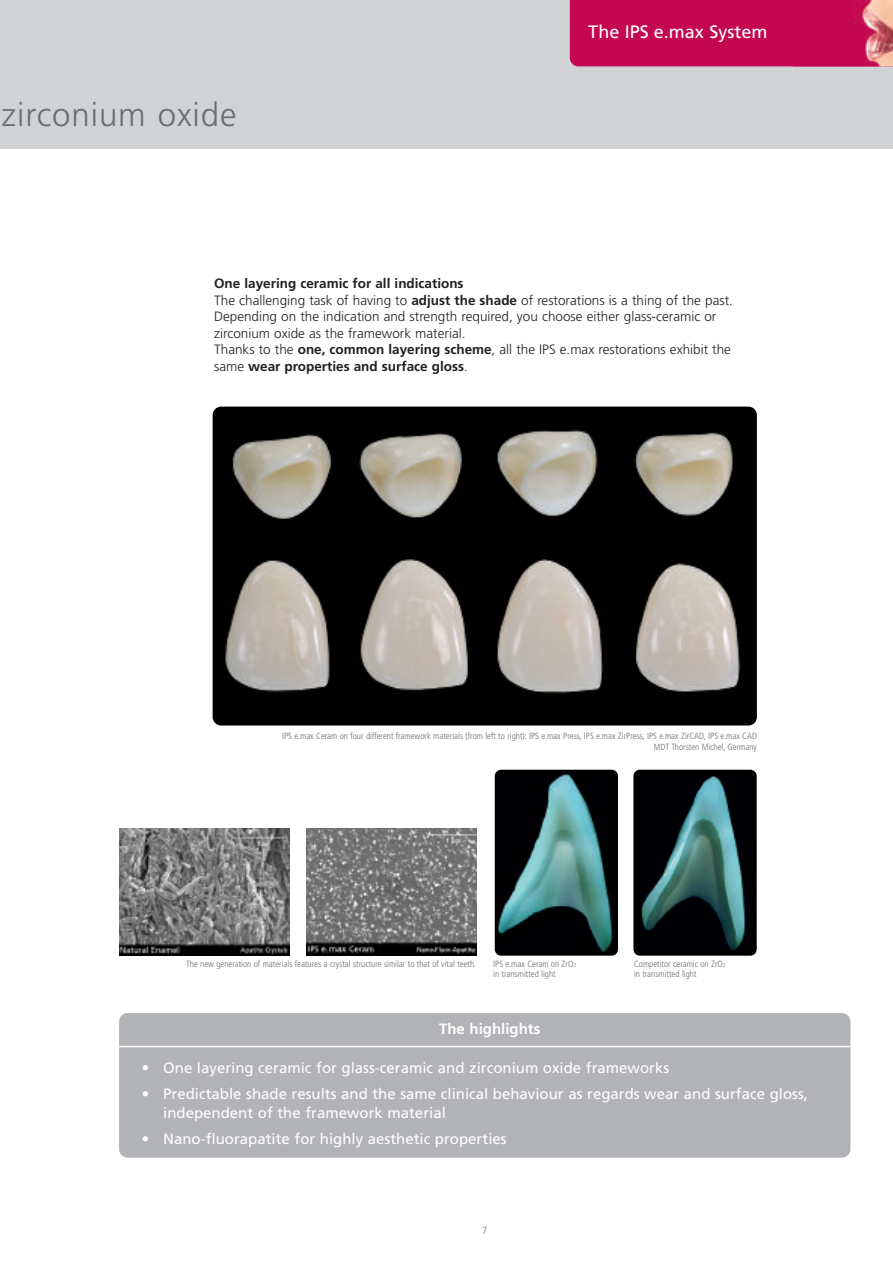
<style>
.page{position:relative;width:893px;height:1263px;background:#fff}
.page>*{position:absolute;margin:0;border:0;box-sizing:border-box;transform-origin:0 0}
.t1{font:300 33px "Frutiger";letter-spacing:.03em;color:#6c6d70}
.t2{font:18px "Frutiger";color:#fff}
.t3{font:15px/19.5px "Frutiger";color:#fff}
.t4{font:700 15px "Frutiger";color:#fff}
.t5{font:300 13.5px/16.5px "Frutiger";color:#231f20}
.t6{font:condensed 10.5px "Frutiger";color:#939598}
.t7{font:300 condensed 9px/10.5px "Frutiger";color:#6c6d70}
.s1{font-weight:700}
.s2{font-size:5.85px}
</style>
<div class="page">
<div style="left:0;top:0;width:893px;height:148px;background:#d1d2d4"></div>
<div style="left:570px;top:0;width:323px;height:66px;background:#c50750"></div>
<img style="left:793px;top:1px;width:100px;height:65px">
<div style="left:119px;top:1013px;width:731px;height:145px;background:#b2b3b7;border-radius:9px"></div>
<hr style="left:119px;top:1046px;width:731px;height:1px;background:#fff">
<img style="left:213px;top:407px;width:544px;height:318px;border-radius:9px">
<img style="left:119px;top:829px;width:170px;height:127px">
<img style="left:306px;top:828px;width:170px;height:128px">
<img style="left:633px;top:770px;width:124px;height:186px;border-radius:6px">
<img style="left:495px;top:770px;width:123px;height:186px;border-radius:6px">
<h1 class="t1" style="left:2px;top:101px;width:237px">zirconium oxide</h1>
<h2 class="t2" style="left:588px;top:24px;width:181px">The IPS e.max System</h2>
<p class="t5" style="left:214px;top:276px;width:520px"><span class="s1">One layering ceramic for all indications<br></span>The challenging task of having to <span class="s1">adjust the shade</span> of restorations is a thing of the past.<br>Depending on the indication and strength required, you choose either glass-ceramic or zirconium oxide as the framework material.<br>Thanks to the <span class="s1">one, common layering scheme</span>, all the IPS e.max restorations exhibit the same <span class="s1">wear properties and surface gloss</span>.</p>
<p class="t7" style="left:282px;top:732px;width:476px;text-align:right">IPS e.max Ceram on four different framework materials (from left to right): IPS e.max Press, IPS e.max ZirPress, IPS e.max ZirCAD, IPS e.max CAD<br>MDT Thorsten Michel, Germany</p>
<p class="t7" style="left:186px;top:959px;width:292px">The new generation of materials features a crystal structure similar to that of vital teeth.</p>
<p class="t7" style="left:493px;top:959px;width:84px">IPS e.max Ceram on ZrO<span class="s2">2 </span>in transmitted light</p>
<p class="t7" style="left:634px;top:959px;width:93px">Competitor ceramic on ZrO<span class="s2">2 </span>in transmitted light</p>
<p class="t4" style="left:439px;top:1023px;width:103px">The highlights</p>
<p class="t3" style="left:142px;top:1059px;width:529px">• One layering ceramic for glass-ceramic and zirconium oxide frameworks</p>
<p class="t3" style="left:163px;top:1085px;width:646px;text-indent:-21px">• Predictable shade results and the same clinical behaviour as regards wear and surface gloss, independent of the framework material</p>
<p class="t3" style="left:142px;top:1130px;width:366px">• Nano-fluorapatite for highly aesthetic properties</p>
<p class="t6" style="left:482px;top:1226px;width:7px">7</p>
</div>
